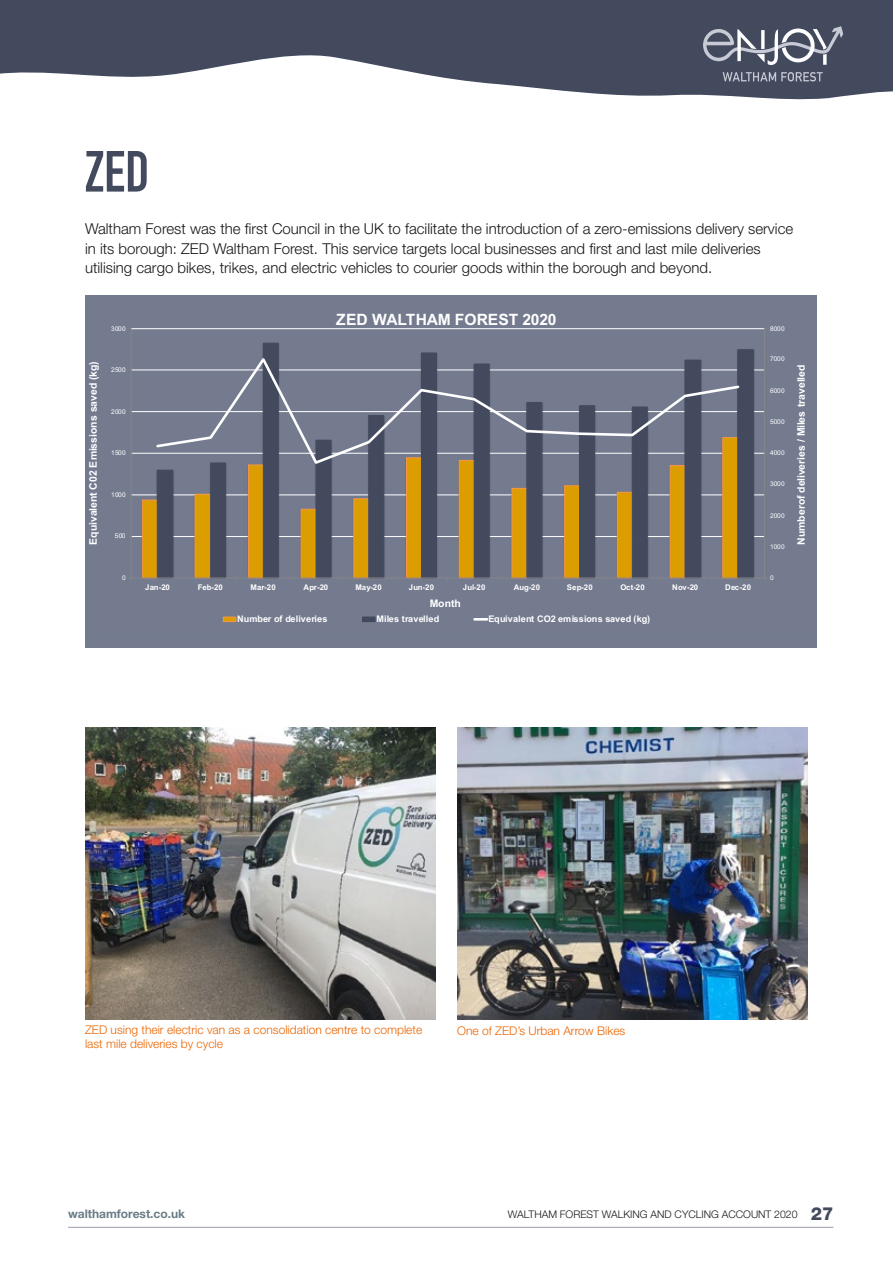
<style>
.page{position:relative;width:893px;height:1263px;background:#fff}
.page>*{position:absolute;margin:0;border:0;box-sizing:border-box;transform-origin:0 0}
.t1{font:57px "DIN Engschrift";color:#434a5e}
.t2{font:700 15.6px "Arial";letter-spacing:-.015em;color:#fff}
.t3{font:300 15px/19.5px "Helvetica Neue LT Std";color:#181716}
.t4{font:300 12px/13.5px "Helvetica Neue LT Std";color:#ec6500}
.t5{font:700 12px "Helvetica Neue LT Std";color:#697c86}
.t6{font:300 10.5px "Helvetica Neue LT Std";color:#181716}
.t7{font:700 10.35px "Arial";letter-spacing:.005em;color:#fff}
.t8{font:700 9.15px "Arial";letter-spacing:.01em;color:#fff}
.t9{font:700 7.8px "Arial";letter-spacing:.025em;color:#fff}
.t10{font:6.45px "Arial";letter-spacing:.045em;color:#fff}
.s1{font-weight:800;font-size:18px;color:#434a5e}
</style>
<div class="page">
<svg style="left:0;top:0;width:893px;height:100px;fill:#434a5e"></svg>
<svg style="left:723px;top:72px;width:100px;height:9px"></svg>
<svg style="left:703px;top:26px;width:140px;height:39px;background:#737888"></svg>
<img style="left:85px;top:727px;width:351px;height:293px">
<img style="left:457px;top:727px;width:351px;height:293px">
<div style="left:85px;top:295px;width:731px;height:352px;background:#747b8f"></div>
<hr style="left:131px;top:536px;width:633px;height:1px;background:#fff">
<hr style="left:131px;top:495px;width:633px;height:1px;background:#fff">
<hr style="left:131px;top:453px;width:633px;height:1px;background:#fff">
<hr style="left:131px;top:411px;width:633px;height:1px;background:#fff">
<hr style="left:131px;top:370px;width:633px;height:1px;background:#fff">
<hr style="left:131px;top:328px;width:633px;height:1px;background:#fff">
<svg style="left:142px;top:452px;width:15px;height:126px"></svg>
<svg style="left:157px;top:343px;width:597px;height:235px"></svg>
<hr style="left:764px;top:329px;width:1px;height:249px;background:#868686">
<hr style="left:131px;top:329px;width:1px;height:249px;background:#868686">
<hr style="left:131px;top:578px;width:633px;height:1px;background:#868686">
<svg style="left:155px;top:354px;width:586px;height:112px"></svg>
<div style="left:223px;top:617px;width:13px;height:5px;background:#dc9d00"></div>
<div style="left:223px;top:617px;width:13px;height:5px;border:1px solid #f79646"></div>
<div style="left:363px;top:617px;width:12px;height:5px;background:#434a5e"></div>
<svg style="left:475px;top:618px;width:12px;height:3px"></svg>
<hr style="left:68px;top:1227px;width:765px;height:1px;background:#989daf">
<h1 class="t1" style="left:85px;top:138px;width:66px">ZED</h1>
<p class="t3" style="left:85px;top:219px;width:710px">Waltham Forest was the first Council in the UK to facilitate the introduction of a zero-emissions delivery service in its borough: ZED Waltham Forest. This service targets local businesses and first and last mile deliveries utilising cargo bikes, trikes, and electric vehicles to courier goods within the borough and beyond.</p>
<p class="t10" style="left:111px;top:324px;width:16px">3000</p>
<p class="t2" style="left:336px;top:309px;width:222px">ZED WALTHAM FOREST 2020</p>
<p class="t10" style="left:770px;top:324px;width:16px">8000</p>
<p class="t10" style="left:770px;top:355px;width:16px">7000</p>
<p class="t7" style="left:86px;top:545px;width:185px;rotate:-90deg">Equivalent C02 Emissions saved (kg)</p>
<p class="t7" style="left:794px;top:545px;width:182px;rotate:-90deg">Numberof deliveries / Miles travelled</p>
<p class="t10" style="left:111px;top:365px;width:16px">2500</p>
<p class="t10" style="left:770px;top:386px;width:16px">6000</p>
<p class="t10" style="left:111px;top:407px;width:16px">2000</p>
<p class="t10" style="left:770px;top:417px;width:16px">5000</p>
<p class="t10" style="left:111px;top:448px;width:16px">1500</p>
<p class="t10" style="left:770px;top:448px;width:16px">4000</p>
<p class="t10" style="left:770px;top:480px;width:16px">3000</p>
<p class="t10" style="left:111px;top:490px;width:16px">1000</p>
<p class="t10" style="left:770px;top:511px;width:16px">2000</p>
<p class="t10" style="left:115px;top:532px;width:12px">500</p>
<p class="t10" style="left:770px;top:542px;width:16px">1000</p>
<p class="t10" style="left:122px;top:573px;width:5px">0</p>
<p class="t9" style="left:145px;top:582px;width:26px">Jan-20</p>
<p class="t9" style="left:198px;top:582px;width:27px">Feb-20</p>
<p class="t9" style="left:251px;top:582px;width:27px">Mar-20</p>
<p class="t9" style="left:304px;top:582px;width:26px">Apr-20</p>
<p class="t9" style="left:355px;top:582px;width:28px">May-20</p>
<p class="t9" style="left:409px;top:582px;width:27px">Jun-20</p>
<p class="t9" style="left:463px;top:582px;width:24px">Jul-20</p>
<p class="t9" style="left:514px;top:582px;width:28px">Aug-20</p>
<p class="t9" style="left:567px;top:582px;width:27px">Sep-20</p>
<p class="t9" style="left:620px;top:582px;width:26px">Oct-20</p>
<p class="t9" style="left:672px;top:582px;width:27px">Nov-20</p>
<p class="t9" style="left:725px;top:582px;width:27px">Dec-20</p>
<p class="t7" style="left:430px;top:596px;width:33px">Month</p>
<p class="t8" style="left:237px;top:613px;width:92px">Number of deliveries</p>
<p class="t8" style="left:376px;top:613px;width:64px">Miles travelled</p>
<p class="t8" style="left:488px;top:613px;width:163px">Equivalent CO2 emissions saved (kg)</p>
<p class="t10" style="left:770px;top:573px;width:5px">0</p>
<p class="t4" style="left:85px;top:1023px;width:339px">ZED using their electric van as a consolidation centre to complete last mile deliveries by cycle</p>
<p class="t4" style="left:457px;top:1023px;width:170px">One of ZED’s Urban Arrow Bikes</p>
<p class="t5" style="left:68px;top:1207px;width:119px">walthamforest.co.uk</p>
<p class="t6" style="left:508px;top:1208px;width:327px">WALTHAM FOREST WALKING AND CYCLING ACCOUNT 2020 <span class="s1">27</span></p>
</div>
